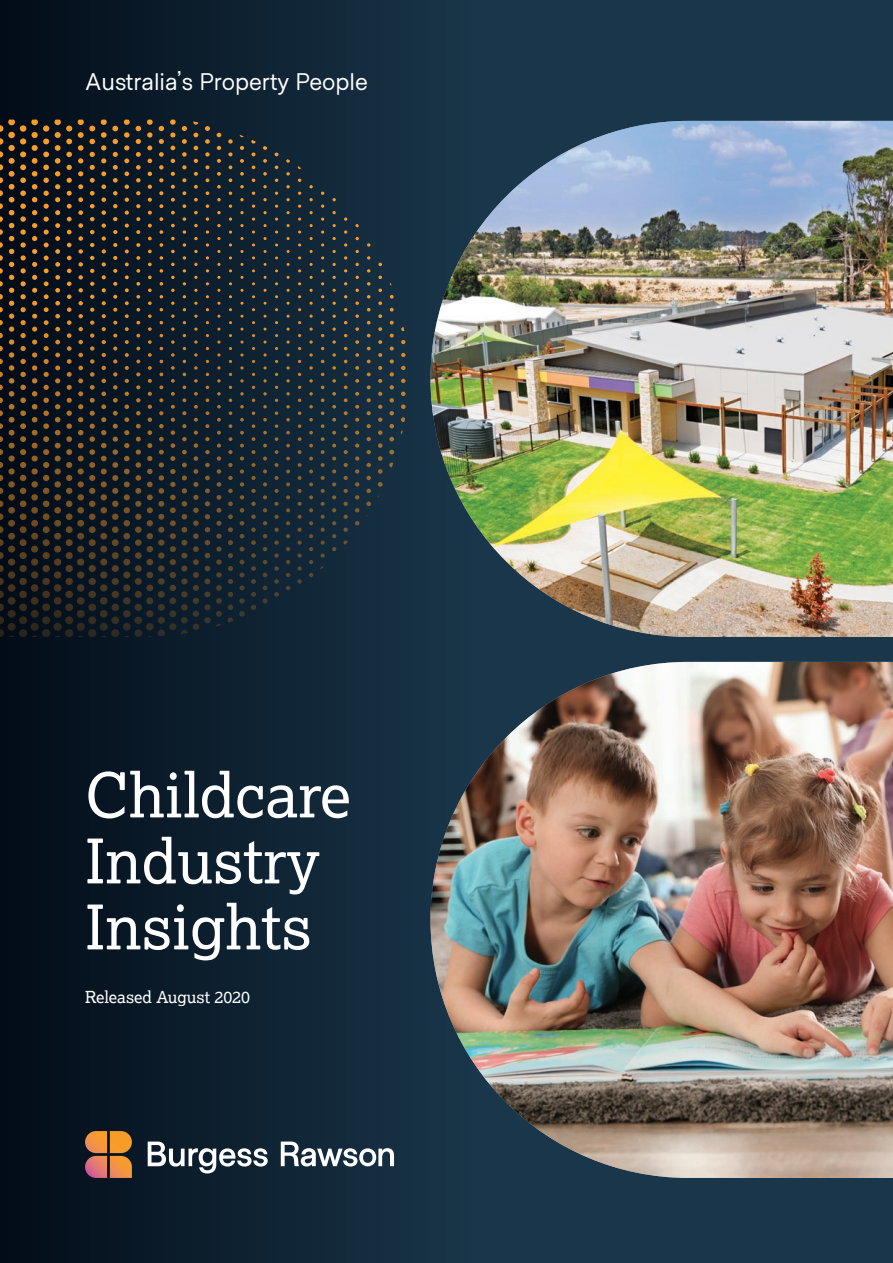
<style>
.page{position:relative;width:893px;height:1263px;background:#fff}
.page>*{position:absolute;margin:0;border:0;box-sizing:border-box;transform-origin:0 0}
.t1{font:61.5px/66px "Lexia";color:#fff}
.t2{font:24px "Metro Sans";color:#fff}
.t3{font:16.5px "Lexia";color:#fff}
</style>
<div class="page">
<div style="left:0;top:0;width:893px;height:1263px;background:linear-gradient(to right,#071522,#1f4157)"></div>
<img style="left:430px;top:121px;width:463px;height:516px">
<img style="left:430px;top:662px;width:463px;height:516px">
<svg style="left:85px;top:1131px;width:47px;height:47px"></svg>
<svg style="left:148px;top:1141px;width:246px;height:32px"></svg>
<svg style="left:0;top:120px;width:406px;height:517px"></svg>
<p class="t2" style="left:85px;top:67px;width:284px">Australia’s Property People</p>
<h1 class="t1" style="left:85px;top:760px;width:267px">Childcare<br>Industry<br>Insights</h1>
<p class="t3" style="left:85px;top:986px;width:167px">Released August 2020</p>
</div>
